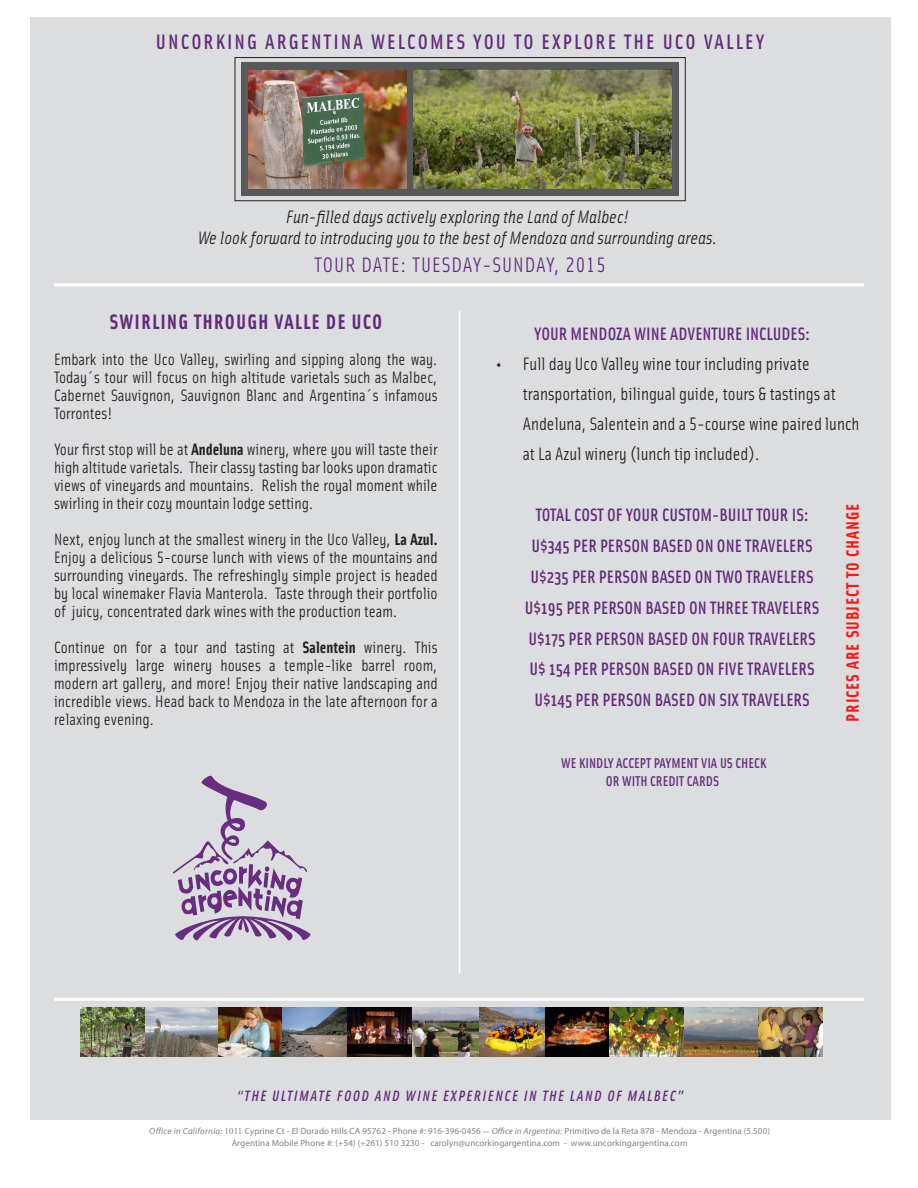
<style>
.page{position:relative;width:918px;height:1188px;background:#fff}
.page>*{position:absolute;margin:0;border:0;box-sizing:border-box;transform-origin:0 0}
.t1{font:500 21px "Solex";letter-spacing:.1em;color:#632b7b}
.t2{font:21px "Solex Regular Lining";letter-spacing:.05em;color:#632b7b}
.Brochure_Body_Header{font:700 21px "Solex";letter-spacing:.05em;color:#632b7b}
.Inclusos_Headers{font:500 18px "Solex";color:#632b7b}
.t3{font:18px/30px "Solex Regular Lining";color:#231f20}
.t4{font:italic 18px/21.6px "Solex";color:#231f20;text-align:center}
.Brochure_Body_Header-2{font:700 18px "Solex";letter-spacing:.05em;color:#ff1512}
.Brochure_Body_Paragr{font:16.5px/18px "Solex Regular Lining";color:#231f20;text-align:justify}
.t5{font:italic 500 15px "Solex";letter-spacing:.1em;color:#632b7b}
.Inclusos_Bullet_List{font:500 14.25px/18px "Solex";color:#632b7b;text-align:center}
.t6{font:9px/12px "Myriad Pro";letter-spacing:.01em;color:#808285;text-align:center}
.s1{font-family:"Solex";font-weight:700}
.s2{font-style:italic}
.s3{font-family:"Times New Roman"}
</style>
<div class="page">
<div style="left:30px;top:17px;width:860px;height:1102px;background:#dcdddf"></div>
<div style="left:242px;top:62px;width:437px;height:134px;background:#57585a"></div>
<img style="left:414px;top:70px;width:258px;height:119px">
<img style="left:248px;top:71px;width:159px;height:118px">
<div style="left:235px;top:57px;width:450px;height:144px;border:1px solid #231f20"></div>
<img style="left:81px;top:1008px;width:742px;height:48px">
<div style="left:632px;top:1024px;width:7px;height:6px;background:#732921;border-radius:50%"></div>
<hr style="left:54px;top:283px;width:810px;height:3px;background:#fff">
<hr style="left:54px;top:998px;width:810px;height:3px;background:#fff">
<hr style="left:459px;top:310px;width:1px;height:664px;background:#fff">
<svg style="left:173px;top:775px;width:138px;height:166px"></svg>
<p class="t1" style="left:156px;top:28px;width:610px">UNCORKING ARGENTINA WELCOMES YOU TO EXPLORE THE UCO VALLEY</p>
<p class="t4" style="left:198px;top:205px;width:521px">Fun-filled days actively exploring the Land of Malbec!<br>We look forward to introducing you to the best of Mendoza and surrounding areas.</p>
<p class="t2" style="left:315px;top:251px;width:293px">TOUR DATE: TUESDAY-SUNDAY, 2015</p>
<p class="Brochure_Body_Header" style="left:109px;top:308px;width:274px">SWIRLING THROUGH VALLE DE UCO</p>
<p class="Brochure_Body_Paragr" style="left:54px;top:350px;width:385px">Embark into the Uco Valley, swirling and sipping along the way.<br>Today´s tour will focus on high altitude varietals such as Malbec, Cabernet Sauvignon, Sauvignon Blanc and Argentina´s infamous Torrontes!</p>
<p class="Brochure_Body_Paragr" style="left:54px;top:440px;width:385px">Your first stop will be at <span class="s1">Andeluna</span> winery, where you will taste their high altitude varietals. Their classy tasting bar looks upon dramatic views of vineyards and mountains. Relish the royal moment while swirling in their cozy mountain lodge setting.</p>
<p class="Brochure_Body_Paragr" style="left:54px;top:530px;width:385px">Next, enjoy lunch at the smallest winery in the Uco Valley, <span class="s1">La Azul.<br></span>Enjoy a delicious 5-course lunch with views of the mountains and surrounding vineyards. The refreshingly simple project is headed by local winemaker Flavia Manterola. Taste through their portfolio of juicy, concentrated dark wines with the production team.</p>
<p class="Brochure_Body_Paragr" style="left:54px;top:638px;width:385px">Continue on for a tour and tasting at <span class="s1">Salentein</span> winery. This impressively large winery houses a temple-like barrel room, modern art gallery, and more! Enjoy their native landscaping and incredible views. Head back to Mendoza in the late afternoon for a relaxing evening.</p>
<p class="Inclusos_Headers" style="left:534px;top:322px;width:277px">YOUR MENDOZA WINE ADVENTURE INCLUDES:</p>
<p class="t3" style="left:523px;top:348px;width:338px;text-indent:-27px">• Full day Uco Valley wine tour including private transportation, bilingual guide, tours &amp; tastings at Andeluna, Salentein and a 5-course wine paired lunch at La Azul winery (lunch tip included).</p>
<p class="Inclusos_Headers" style="left:536px;top:504px;width:274px">TOTAL COST OF YOUR CUSTOM-BUILT TOUR IS:</p>
<p class="Inclusos_Headers" style="left:531px;top:534px;width:283px">U$345 PER PERSON BASED ON ONE TRAVELERS</p>
<p class="Inclusos_Headers" style="left:531px;top:565px;width:285px">U$235 PER PERSON BASED ON TWO TRAVELERS</p>
<p class="Inclusos_Headers" style="left:525px;top:596px;width:296px">U$195 PER PERSON BASED ON THREE TRAVELERS</p>
<p class="Inclusos_Headers" style="left:528px;top:627px;width:289px">U$175 PER PERSON BASED ON FOUR TRAVELERS</p>
<p class="Inclusos_Headers" style="left:529px;top:657px;width:287px">U$ 154 PER PERSON BASED ON FIVE TRAVELERS</p>
<p class="Inclusos_Headers" style="left:534px;top:688px;width:277px">U$145 PER PERSON BASED ON SIX TRAVELERS</p>
<p class="Inclusos_Bullet_List" style="left:561px;top:753px;width:207px">WE KINDLY ACCEPT PAYMENT VIA US CHECK<br>OR WITH CREDIT CARDS</p>
<p class="Brochure_Body_Header-2" style="left:841px;top:722px;width:219px;rotate:-90deg">PRICES ARE SUBJECT TO CHANGE</p>
<p class="t5" style="left:237px;top:1086px;width:448px">“THE ULTIMATE FOOD AND WINE EXPERIENCE IN THE LAND OF MALBEC”</p>
<p class="t6" style="left:149px;top:1125px;width:622px"><span class="s2">Office in California:</span> <span class="s3">1011</span> Cyprine Ct - El Dorado Hills CA 95762 - Phone #: 916-396-0456 <span class="s3">--</span> <span class="s2">Office in Argentina:</span> Primitivo de la Reta 878 - Mendoza - Argentina (5.500)<br>Argentina Mobile Phone #: (+54) (+261) 510 3230 - carolyn@uncorkingargentina.com - www.uncorkingargentina.com</p>
</div>
